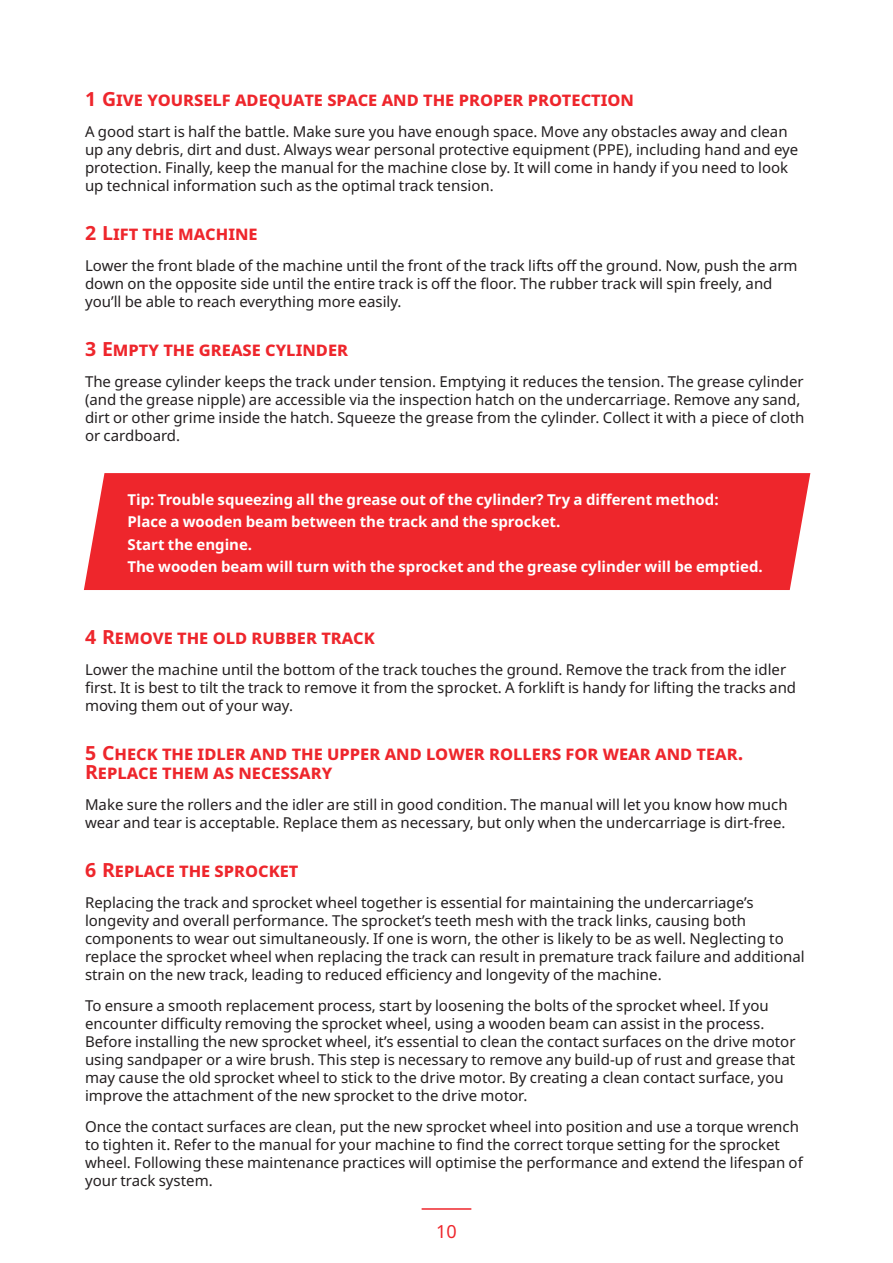
<style>
.page{position:relative;width:893px;height:1263px;background:#fff}
.page>*{position:absolute;margin:0;border:0;box-sizing:border-box;transform-origin:0 0}
.t1{font:700 19.5px/19.5px "Noto Sans";color:#ee262c}
.t2{font:18px "Noto Sans";color:#ee262c}
.Body_Tekst{font:15px/18px "Noto Sans";color:#231f20}
.Tips{font:700 15px "Noto Sans";color:#fff}
</style>
<div class="page">
<hr style="left:422px;top:1208px;width:49px;height:2px;background:#ee262c">
<div style="left:84px;top:473px;width:726px;height:117px;background:#ee262c"></div>
<p class="t1" style="left:85px;top:90px;width:551px">1 Give yourself adequate space and the proper protection</p>
<p class="Body_Tekst" style="left:85px;top:123px;width:715px">A good start is half the battle. Make sure you have enough space. Move any obstacles away and clean up any debris, dirt and dust. Always wear personal protective equipment (PPE), including hand and eye protection. Finally, keep the manual for the machine close by. It will come in handy if you need to look up technical information such as the optimal track tension.</p>
<p class="t1" style="left:85px;top:224px;width:174px">2 Lift the machine</p>
<p class="Body_Tekst" style="left:85px;top:257px;width:714px">Lower the front blade of the machine until the front of the track lifts off the ground. Now, push the arm down on the opposite side until the entire track is off the floor. The rubber track will spin freely, and you’ll be able to reach everything more easily.</p>
<p class="t1" style="left:85px;top:340px;width:262px">3 Empty the grease cylinder</p>
<p class="Body_Tekst" style="left:85px;top:373px;width:721px">The grease cylinder keeps the track under tension. Emptying it reduces the tension. The grease cylinder (and the grease nipple) are accessible via the inspection hatch on the undercarriage. Remove any sand, dirt or other grime inside the hatch. Squeeze the grease from the cylinder. Collect it with a piece of cloth or cardboard.</p>
<p class="Tips" style="left:127px;top:489px;width:593px">Tip: Trouble squeezing all the grease out of the cylinder? Try a different method:</p>
<p class="Tips" style="left:127px;top:511px;width:434px">Place a wooden beam between the track and the sprocket.</p>
<p class="Tips" style="left:127px;top:534px;width:126px">Start the engine.</p>
<p class="Tips" style="left:127px;top:556px;width:637px">The wooden beam will turn with the sprocket and the grease cylinder will be emptied.</p>
<p class="t1" style="left:85px;top:627px;width:291px">4 Remove the old rubber track</p>
<p class="Body_Tekst" style="left:85px;top:660px;width:713px">Lower the machine until the bottom of the track touches the ground. Remove the track from the idler first. It is best to tilt the track to remove it from the sprocket. A forklift is handy for lifting the tracks and moving them out of your way.</p>
<p class="t1" style="left:85px;top:743px;width:660px">5 Check the idler and the upper and lower rollers for wear and tear.<br>Replace them as necessary</p>
<p class="Body_Tekst" style="left:85px;top:796px;width:704px">Make sure the rollers and the idler are still in good condition. The manual will let you know how much wear and tear is acceptable. Replace them as necessary, but only when the undercarriage is dirt-free.</p>
<p class="t1" style="left:85px;top:861px;width:215px">6 Replace the sprocket</p>
<p class="Body_Tekst" style="left:85px;top:894px;width:721px">Replacing the track and sprocket wheel together is essential for maintaining the undercarriage’s longevity and overall performance. The sprocket’s teeth mesh with the track links, causing both components to wear out simultaneously. If one is worn, the other is likely to be as well. Neglecting to replace the sprocket wheel when replacing the track can result in premature track failure and additional strain on the new track, leading to reduced efficiency and longevity of the machine.</p>
<p class="Body_Tekst" style="left:85px;top:997px;width:712px">To ensure a smooth replacement process, start by loosening the bolts of the sprocket wheel. If you encounter difficulty removing the sprocket wheel, using a wooden beam can assist in the process.<br>Before installing the new sprocket wheel, it’s essential to clean the contact surfaces on the drive motor using sandpaper or a wire brush. This step is necessary to remove any build-up of rust and grease that may cause the old sprocket wheel to stick to the drive motor. By creating a clean contact surface, you improve the attachment of the new sprocket to the drive motor.</p>
<p class="Body_Tekst" style="left:85px;top:1117px;width:719px">Once the contact surfaces are clean, put the new sprocket wheel into position and use a torque wrench to tighten it. Refer to the manual for your machine to find the correct torque setting for the sprocket wheel. Following these maintenance practices will optimise the performance and extend the lifespan of your track system.</p>
<p class="t2" style="left:436px;top:1219px;width:22px">10</p>
</div>
